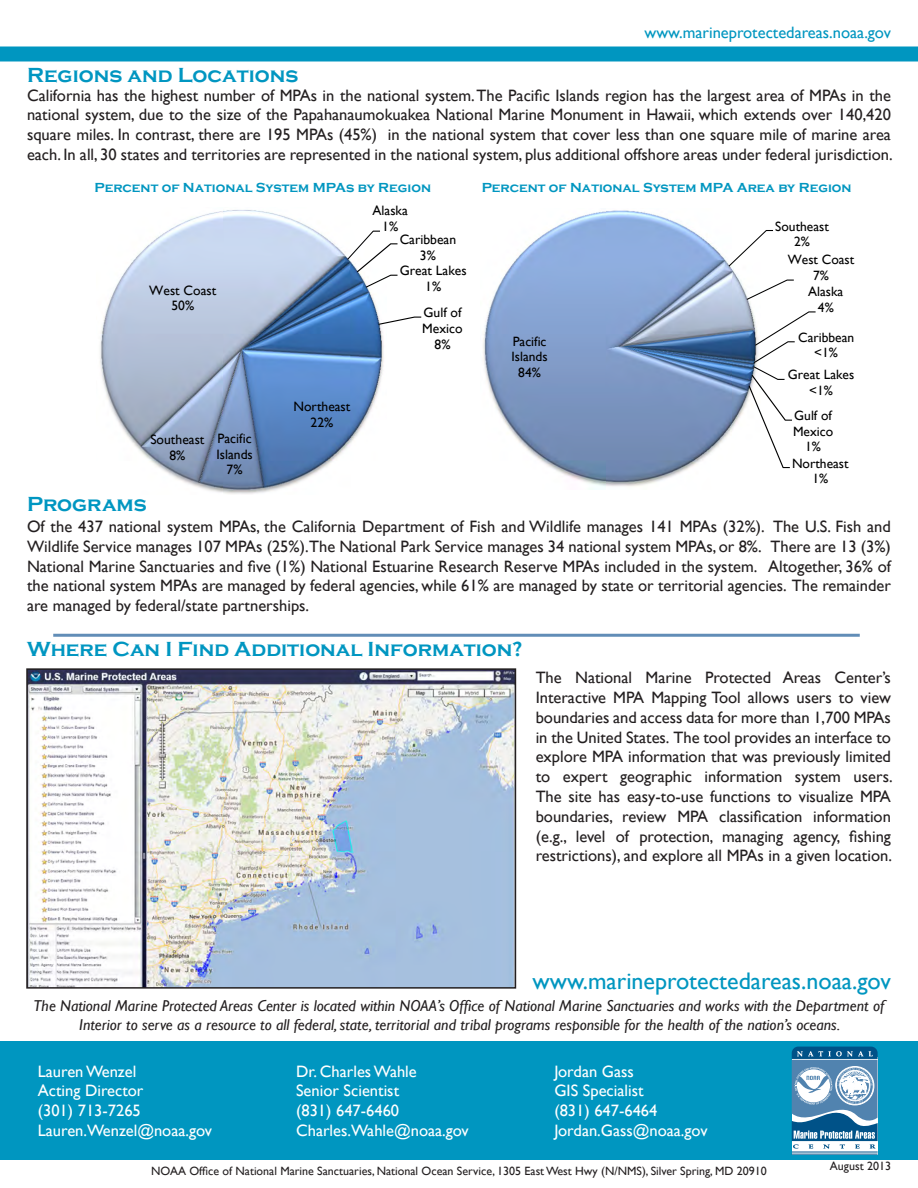
<style>
.page{position:relative;width:918px;height:1188px;background:#fff}
.page>*{position:absolute;margin:0;border:0;box-sizing:border-box;transform-origin:0 0}
.t1{font:24px "Gill Sans";color:#0096c0}
.t2{font:700 21px "Copperplate Gothic";color:#0096c1}
.t3{font:16.5px/19.8px "Gill Sans";color:#231f20;text-align:justify}
.t4{font:16.5px/19.8px "Gill Sans";color:#fff}
.t5{font:16.5px "Gill Sans";color:#0096c0}
.t6{font:italic 15.75px/18.9px "Gill Sans";color:#231f20;text-align:center}
.t7{font:13.65px/15.8px "Gill Sans";color:#000;text-align:center}
.t8{font:13.5px/15.6px "Gill Sans";color:#000;text-align:center}
.t9{font:700 13.5px "Copperplate Gothic";color:#0096c0}
.t10{font:12px "Gill Sans";color:#231f20}
</style>
<div class="page">
<div style="left:0;top:1041px;width:918px;height:119px;background:#0096c0"></div>
<svg style="left:792px;top:1149px;width:86px;height:5px"></svg>
<hr style="left:792px;top:1152px;width:86px;height:1px;background:#005288">
<hr style="left:792px;top:1154px;width:86px;height:1px;background:#005288">
<svg style="left:792px;top:1047px;width:86px;height:102px;background:#77a0bf"></svg>
<div style="left:0;top:46px;width:918px;height:16px;background:#0096c0"></div>
<img style="left:483px;top:210px;width:246px;height:279px">
<svg style="left:729px;top:230px;width:87px;height:238px"></svg>
<img style="left:100px;top:210px;width:284px;height:284px">
<svg style="left:347px;top:231px;width:74px;height:94px"></svg>
<hr style="left:53px;top:634px;width:807px;height:3px;background:#618db7">
<img style="left:29px;top:671px;width:484px;height:315px">
<div style="left:26px;top:668px;width:490px;height:321px;border:2px solid #231f20"></div>
<p class="t2" style="left:27px;top:64px;width:273px">Regions and Locations</p>
<p class="t5" style="left:645px;top:23px;width:248px">www.marineprotectedareas.noaa.gov</p>
<p class="t3" style="left:27px;top:85px;width:867px">California has the highest number of MPAs in the national system. The Pacific Islands region has the largest area of MPAs in the national system, due to the size of the Papahanaumokuakea National Marine Monument in Hawaii, which extends over 140,420 square miles. In contrast, there are 195 MPAs (45%) in the national system that cover less than one square mile of marine area each. In all, 30 states and territories are represented in the national system, plus additional offshore areas under federal jurisdiction.</p>
<p class="t9" style="left:94px;top:180px;width:338px">Percent of National System MPAs by Region</p>
<p class="t9" style="left:482px;top:180px;width:371px">Percent of National System MPA Area by Region</p>
<p class="t7" style="left:149px;top:282px;width:69px">West Coast<br>50%</p>
<p class="t7" style="left:150px;top:432px;width:56px">Southeast<br>8%</p>
<p class="t2" style="left:27px;top:492px;width:121px">Programs</p>
<p class="t7" style="left:216px;top:431px;width:38px">Pacific<br>Islands<br>7%</p>
<p class="t7" style="left:293px;top:399px;width:58px">Northeast<br>22%</p>
<p class="t7" style="left:372px;top:203px;width:37px">Alaska<br>1%</p>
<p class="t7" style="left:400px;top:232px;width:58px">Caribbean</p>
<p class="t7" style="left:420px;top:247px;width:17px">3%</p>
<p class="t7" style="left:400px;top:263px;width:68px">Great Lakes</p>
<p class="t7" style="left:425px;top:279px;width:17px">1%</p>
<p class="t7" style="left:422px;top:305px;width:42px">Gulf of<br>Mexico<br>8%</p>
<p class="t8" style="left:512px;top:334px;width:38px">Pacific<br>Islands<br>84%</p>
<p class="t8" style="left:775px;top:218px;width:55px">Southeast<br>2%</p>
<p class="t8" style="left:788px;top:252px;width:68px">West Coast<br>7%</p>
<p class="t8" style="left:808px;top:284px;width:37px">Alaska<br>4%</p>
<p class="t8" style="left:798px;top:330px;width:58px">Caribbean &lt;1%</p>
<p class="t8" style="left:788px;top:367px;width:68px">Great Lakes &lt;1%</p>
<p class="t8" style="left:794px;top:408px;width:39px">Gulf of</p>
<p class="t8" style="left:793px;top:424px;width:42px">Mexico</p>
<p class="t8" style="left:805px;top:439px;width:17px">1%</p>
<p class="t8" style="left:792px;top:455px;width:58px">Northeast</p>
<p class="t8" style="left:812px;top:471px;width:17px">1%</p>
<p class="t3" style="left:27px;top:517px;width:866px">Of the 437 national system MPAs, the California Department of Fish and Wildlife manages 141 MPAs (32%). The U.S. Fish and Wildlife Service manages 107 MPAs (25%).The National Park Service manages 34 national system MPAs, or 8%. There are 13 (3%)<br>National Marine Sanctuaries and five (1%) National Estuarine Research Reserve MPAs included in the system. Altogether, 36% of the national system MPAs are managed by federal agencies, while 61% are managed by state or territorial agencies. The remainder are managed by federal/state partnerships.</p>
<p class="t2" style="left:27px;top:638px;width:497px">Where Can I Find Additional Information?</p>
<p class="t3" style="left:536px;top:668px;width:358px">The National Marine Protected Areas Center’s Interactive MPA Mapping Tool allows users to view boundaries and access data for more than 1,700 MPAs in the United States. The tool provides an interface to explore MPA information that was previously limited to expert geographic information system users.<br>The site has easy-to-use functions to visualize MPA boundaries, review MPA classification information (e.g., level of protection, managing agency, fishing restrictions), and explore all MPAs in a given location.</p>
<p class="t1" style="left:532px;top:967px;width:360px">www.marineprotectedareas.noaa.gov</p>
<p class="t6" style="left:34px;top:996px;width:852px">The National Marine Protected Areas Center is located within NOAA’s Office of National Marine Sanctuaries and works with the Department of<br>Interior to serve as a resource to all federal, state, territorial and tribal programs responsible for the health of the nation’s oceans.</p>
<p class="t4" style="left:38px;top:1061px;width:176px">Lauren Wenzel<br>Acting Director<br>(301) 713-7265<br>Lauren.Wenzel@noaa.gov</p>
<p class="t4" style="left:296px;top:1061px;width:174px">Dr. Charles Wahle<br>Senior Scientist<br>(831) 647-6460<br>Charles.Wahle@noaa.gov</p>
<p class="t4" style="left:554px;top:1061px;width:155px">Jordan Gass<br>GIS Specialist<br>(831) 647-6464<br>Jordan.Gass@noaa.gov</p>
<p class="t10" style="left:151px;top:1163px;width:617px">NOAA Office of National Marine Sanctuaries, National Ocean Service, 1305 East West Hwy (N/NMS), Silver Spring, MD 20910</p>
<p class="t10" style="left:830px;top:1159px;width:63px">August 2013</p>
</div>
